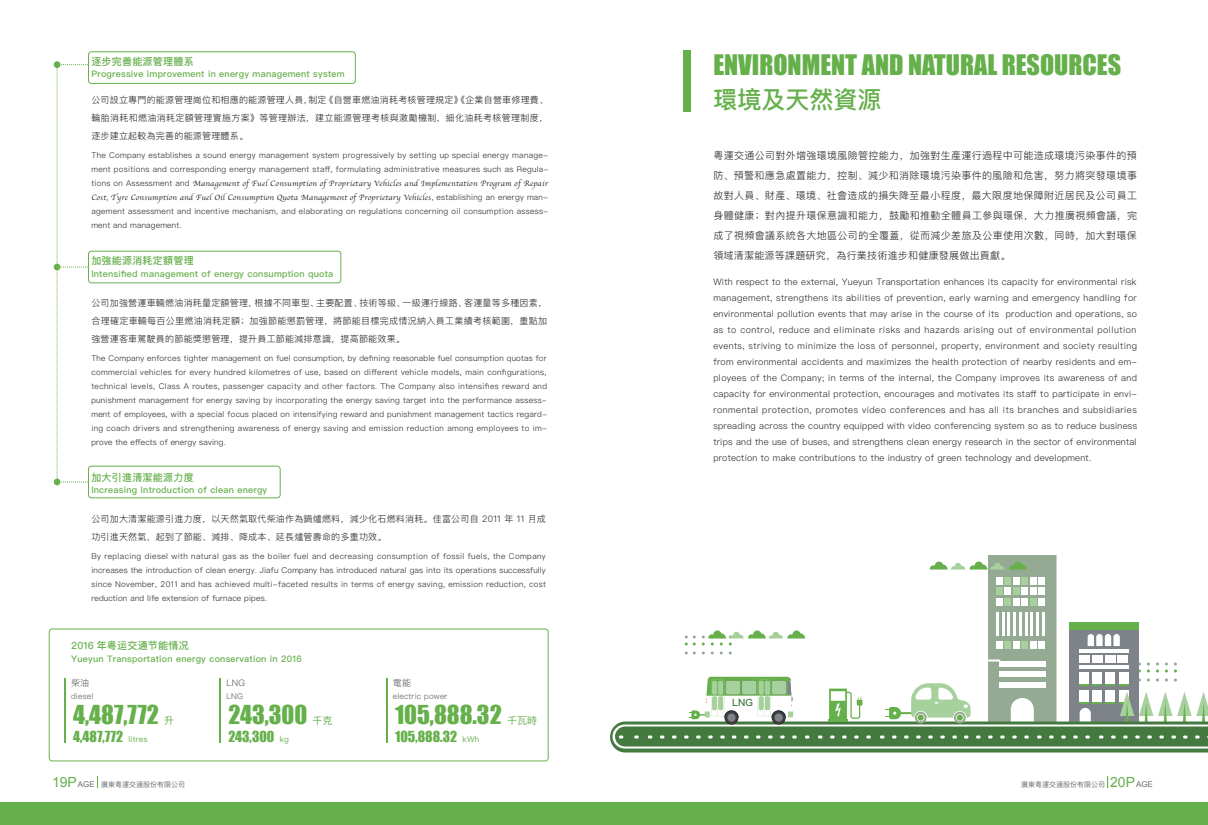
<style>
.page{position:relative;width:1208px;height:825px;background:#fff}
.page>*{position:absolute;margin:0;border:0;box-sizing:border-box;transform-origin:0 0}
.t1{font:26px "Impact";color:#66b04c}
.t2{font:24px "Impact";color:#66b04c}
.t3{font:500 24px "Ping Fang SC";color:#66b04c}
.t4{font:14px "Impact";color:#66b04c}
.t5{font:300 10px/20px "Ping Fang SC";letter-spacing:.025em;color:#231f20;text-align:justify}
.t6{font:500 10px "Ping Fang SC";letter-spacing:.025em;color:#66b04c}
.t7{font:10px "Ping Fang SC";color:#66b04c}
.t8{font:500 10px "Ping Fang SC";color:#447940}
.t9{font:300 9px/16px "Ping Fang SC";letter-spacing:.025em;color:#231f20;text-align:justify}
.t10{font:500 9px "Ping Fang SC";letter-spacing:.025em;color:#66b04c}
.t11{font:300 9px "Ping Fang SC";letter-spacing:.025em;color:#57585a}
.t12{font:300 8px/14px "Ping Fang SC";letter-spacing:.04em;color:#231f20}
.t13{font:8px/14px "Apple Chancery";letter-spacing:.035em;color:#231f20}
.t14{font:300 8px "Ping Fang SC";letter-spacing:.025em;color:#57585a}
.t15{font:7px "Ping Fang SC";color:#6c6d70}
.s1{font-family:"Ping Fang SC";font-weight:300}
.s2{font-family:"Ping Fang SC";font-size:8px}
.s3{font-family:"Arial";font-size:14px;color:#66b04c}
.s4{font-family:"Arial";font-size:8px}
</style>
<div class="page">
<div style="left:88px;top:51px;width:268px;height:33px;border:1px solid #66b04c;border-radius:3px"></div>
<div style="left:88px;top:251px;width:253px;height:32px;border:1px solid #66b04c;border-radius:3px"></div>
<div style="left:88px;top:466px;width:193px;height:32px;border:1px solid #66b04c;border-radius:3px"></div>
<div style="left:54px;top:61px;width:6px;height:7px;background:#66b04c;border-radius:50%"></div>
<div style="left:683px;top:50px;width:8px;height:61px;background:#66b04c"></div>
<svg style="left:54px;top:64px;width:34px;height:421px"></svg>
<div style="left:49px;top:628px;width:499px;height:133px;border:1px solid #66b04c;border-radius:3px"></div>
<hr style="left:64px;top:678px;width:2px;height:64px;background:#66b04c">
<hr style="left:219px;top:678px;width:2px;height:64px;background:#66b04c">
<hr style="left:386px;top:678px;width:2px;height:64px;background:#66b04c">
<svg style="left:610px;top:555px;width:598px;height:197px"></svg>
<div style="left:0;top:802px;width:1208px;height:23px;background:#66b04c"></div>
<p class="t6" style="left:91px;top:55px;width:104px">逐步完善能源管理體系</p>
<p class="t10" style="left:91px;top:68px;width:255px">Progressive improvement in energy management system</p>
<p class="t9" style="left:91px;top:91px;width:458px;line-height:18px">公司設立專門的能源管理崗位和相應的能源管理人員，制定《自營車燃油消耗考核管理規定》《企業自營車修理費、輪胎消耗和燃油消耗定額管理實施方案》等管理辦法，建立能源管理考核與激勵機制，細化油耗考核管理制度，逐步建立起較為完善的能源管理體系。</p>
<p class="t12" style="left:91px;top:148px;width:458px">The Company establishes a sound energy management system progressively by setting up special energy manage&shy;ment positions and corresponding energy management staff, formulating administrative measures such as Regula-</p>
<p class="t13" style="left:91px;top:177px;width:458px"><span class="s1">tions on Assessment and</span> Management of Fuel Consumption of Proprietary Vehicles and Implementation Program of Repair<br>Cost, Tyre Consumption and Fuel Oil Consumption Quota Management of Proprietary Vehicles<span class="s1">, establishing an energy man-</span></p>
<p class="t12" style="left:91px;top:204px;width:458px">agement assessment and incentive mechanism, and elaborating on regulations concerning oil consumption assess&shy;ment and management.</p>
<p class="t6" style="left:91px;top:254px;width:104px">加強能源消耗定額管理</p>
<p class="t10" style="left:91px;top:268px;width:243px">Intensified management of energy consumption quota</p>
<p class="t9" style="left:91px;top:293px;width:457px;line-height:18px">公司加強營運車輛燃油消耗量定額管理，根據不同車型、主要配置、技術等級、一級運行線路、客運量等多種因素，合理確定車輛每百公里燃油消耗定額；加強節能懲罰管理，將節能目標完成情況納入員工業績考核範圍，重點加強營運客車駕駛員的節能獎懲管理，提升員工節能減排意識，提高節能效果。</p>
<p class="t12" style="left:91px;top:351px;width:457px;text-align:justify">The Company enforces tighter management on fuel consumption, by defining reasonable fuel consumption quotas for commercial vehicles for every hundred kilometres of use, based on different vehicle models, main configurations, technical levels, Class A routes, passenger capacity and other factors. The Company also intensifies reward and punishment management for energy saving by incorporating the energy saving target into the performance assess&shy;ment of employees, with a special focus placed on intensifying reward and punishment management tactics regard&shy;ing coach drivers and strengthening awareness of energy saving and emission reduction among employees to im&shy;prove the effects of energy saving.</p>
<p class="t6" style="left:91px;top:471px;width:104px">加大引進清潔能源力度</p>
<p class="t10" style="left:91px;top:484px;width:177px">Increasing introduction of clean energy</p>
<p class="t9" style="left:91px;top:509px;width:456px;line-height:18px">公司加大清潔能源引進力度，以天然氣取代柴油作為鍋爐燃料，減少化石燃料消耗。佳富公司自 2011 年 11 月成功引進天然氣，起到了節能、減排、降成本、延長爐管壽命的多重功效。</p>
<p class="t12" style="left:91px;top:549px;width:456px;text-align:justify">By replacing diesel with natural gas as the boiler fuel and decreasing consumption of fossil fuels, the Company increases the introduction of clean energy. Jiafu Company has introduced natural gas into its operations successfully since November, 2011 and has achieved multi-faceted results in terms of energy saving, emission reduction, cost reduction and life extension of furnace pipes.</p>
<p class="t6" style="left:71px;top:639px;width:119px">2016 年粤运交通节能情况</p>
<p class="t10" style="left:71px;top:653px;width:232px">Yueyun Transportation energy conservation in 2016</p>
<p class="t11" style="left:71px;top:677px;width:20px">柴油</p>
<p class="t14" style="left:71px;top:691px;width:24px">diesel</p>
<p class="t11" style="left:226px;top:677px;width:20px">LNG</p>
<p class="t14" style="left:226px;top:691px;width:18px">LNG</p>
<p class="t11" style="left:393px;top:677px;width:20px">電能</p>
<p class="t14" style="left:393px;top:691px;width:56px">electric power</p>
<h2 class="t2" style="left:73px;top:696px;width:87px">4,487,772</h2>
<p class="t7" style="left:164px;top:714px;width:11px">升</p>
<h3 class="t4" style="left:73px;top:726px;width:76px">4,487,772 <span class="s2">litres</span></h3>
<h3 class="t4" style="left:228px;top:726px;width:62px">243,300 <span class="s2">kg</span></h3>
<h3 class="t4" style="left:395px;top:726px;width:86px">105,888.32 <span class="s2">kWh</span></h3>
<h2 class="t2" style="left:228px;top:696px;width:80px">243,300</h2>
<p class="t7" style="left:313px;top:714px;width:21px">千克</p>
<h2 class="t2" style="left:395px;top:696px;width:108px">105,888.32</h2>
<p class="t7" style="left:507px;top:714px;width:31px">千瓦時</p>
<h1 class="t1" style="left:713px;top:45px;width:409px">ENVIRONMENT AND NATURAL RESOURCES</h1>
<h2 class="t3" style="left:713px;top:85px;width:169px">環境及天然資源</h2>
<p class="t5" style="left:713px;top:146px;width:425px">粵運交通公司對外增強環境風險管控能力，加強對生產運行過程中可能造成環境污染事件的預防、預警和應急處置能力，控制、減少和消除環境污染事件的風險和危害，努力將突發環境事故對人員、財產、環境、社會造成的損失降至最小程度，最大限度地保障附近居民及公司員工身體健康；對內提升環保意識和能力，鼓勵和推動全體員工參與環保，大力推廣視頻會議，完成了視頻會議系統各大地區公司的全覆蓋，從而減少差旅及公車使用次數，同時，加大對環保領域清潔能源等課題研究，為行業技術進步和健康發展做出貢獻。</p>
<p class="t9" style="left:713px;top:274px;width:425px">With respect to the external, Yueyun Transportation enhances its capacity for environmental risk management, strengthens its abilities of prevention, early warning and emergency handling for environmental pollution events that may arise in the course of its production and operations, so as to control, reduce and eliminate risks and hazards arising out of environmental pollution events, striving to minimize the loss of personnel, property, environment and society resulting from environmental accidents and maximizes the health protection of nearby residents and em&shy;ployees of the Company; in terms of the internal, the Company improves its awareness of and capacity for environmental protection, encourages and motivates its staff to participate in envi&shy;ronmental protection, promotes video conferences and has all its branches and subsidiaries spreading across the country equipped with video conferencing system so as to reduce business trips and the use of buses, and strengthens clean energy research in the sector of environmental protection to make contributions to the industry of green technology and development.</p>
<p class="t8" style="left:732px;top:697px;width:22px">LNG</p>
<p class="t15" style="left:52px;top:780px;width:135px"><span class="s3">19P</span><span class="s4">AGE</span> 廣東粵運交通股份有限公司</p>
<p class="t15" style="left:1021px;top:780px;width:133px">廣東粵運交通股份有限公司 <span class="s3">20P</span><span class="s4">AGE</span></p>
</div>
